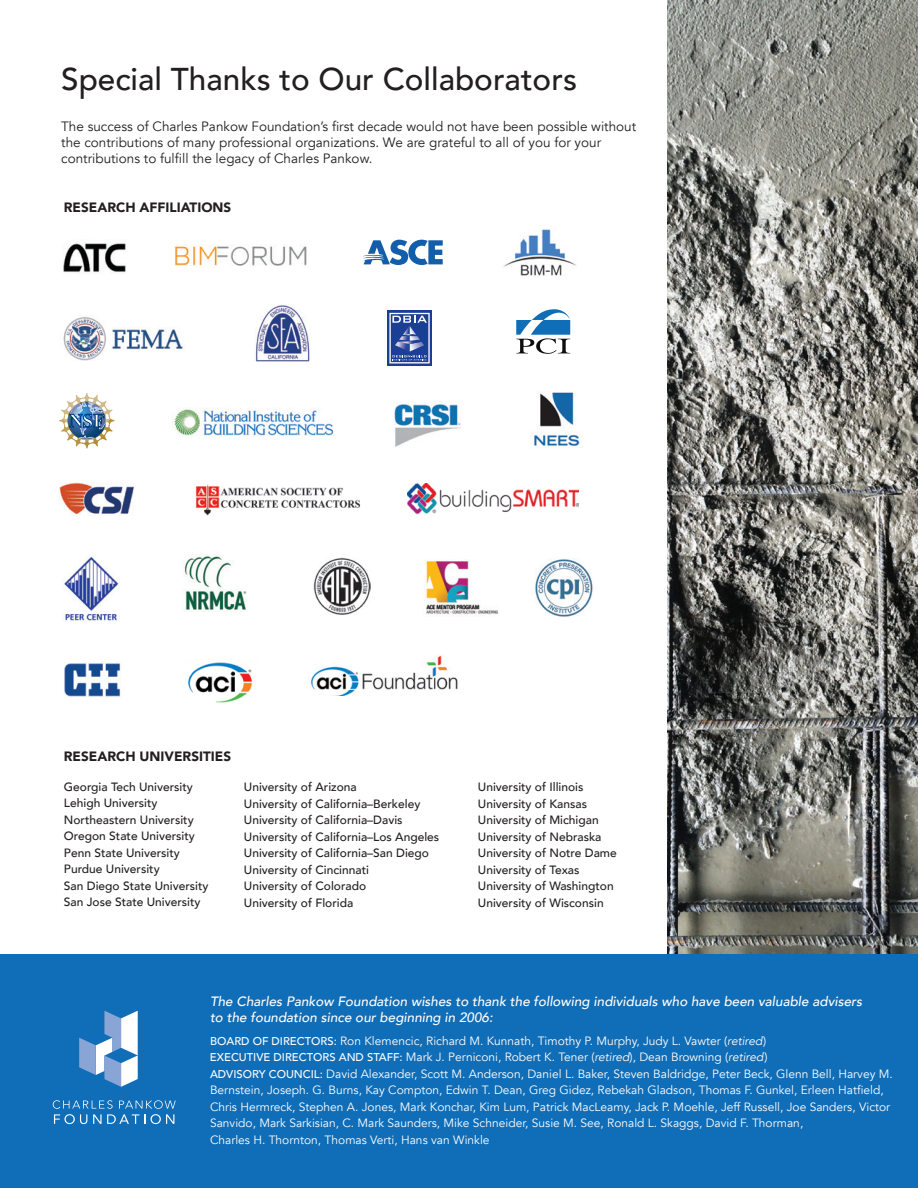
<style>
.page{position:relative;width:918px;height:1188px;background:#fff}
.page>*{position:absolute;margin:0;border:0;box-sizing:border-box;transform-origin:0 0}
.t1{font:500 31.5px "Avenir";color:#231f20}
.t2{font:13.5px/16.5px "Avenir";color:#231f20}
.t3{font:italic 500 13.5px/16.5px "Avenir";color:#fff}
.t4{font:900 13.5px "Avenir";color:#231f20}
.t5{font:12px/16.5px "Avenir";color:#fff}
.t6{font:500 12px/16.5px "Avenir";color:#231f20}
.s1{font-weight:500;font-size:11.25px}
.s2{font-style:italic}
</style>
<div class="page">
<img style="left:667px;top:0;width:251px;height:954px">
<div style="left:0;top:954px;width:918px;height:234px;background:#106db7"></div>
<img style="left:188px;top:662px;width:65px;height:41px">
<img style="left:311px;top:655px;width:147px;height:41px">
<img style="left:394px;top:404px;width:66px;height:42px">
<img style="left:63px;top:316px;width:120px;height:44px">
<svg style="left:59px;top:393px;width:55px;height:55px"></svg>
<svg style="left:68px;top:402px;width:38px;height:38px"></svg>
<img style="left:534px;top:392px;width:46px;height:54px">
<img style="left:175px;top:246px;width:132px;height:20px">
<img style="left:535px;top:559px;width:58px;height:58px">
<img style="left:184px;top:555px;width:63px;height:55px">
<img style="left:503px;top:229px;width:73px;height:47px">
<img style="left:313px;top:558px;width:58px;height:57px">
<img style="left:64px;top:663px;width:58px;height:34px">
<img style="left:63px;top:243px;width:63px;height:30px">
<img style="left:255px;top:305px;width:55px;height:57px">
<img style="left:64px;top:556px;width:55px;height:65px">
<img style="left:59px;top:483px;width:75px;height:32px">
<img style="left:174px;top:408px;width:160px;height:28px">
<img style="left:426px;top:561px;width:73px;height:54px">
<img style="left:196px;top:485px;width:165px;height:31px">
<img style="left:407px;top:484px;width:172px;height:30px">
<svg style="left:53px;top:1100px;width:123px;height:24px"></svg>
<svg style="left:79px;top:1011px;width:59px;height:76px"></svg>
<svg style="left:363px;top:240px;width:80px;height:25px"></svg>
<svg style="left:516px;top:309px;width:54px;height:45px"></svg>
<svg style="left:387px;top:310px;width:45px;height:56px"></svg>
<svg style="left:389px;top:313px;width:41px;height:50px;background:#5770af"></svg>
<h1 class="t1" style="left:61px;top:52px;width:517px">Special Thanks to Our Collaborators</h1>
<p class="t2" style="left:61px;top:118px;width:577px">The success of Charles Pankow Foundation’s first decade would not have been possible without the contributions of many professional organizations. We are grateful to all of you for your contributions to fulfill the legacy of Charles Pankow.</p>
<p class="t4" style="left:64px;top:195px;width:169px">RESEARCH AFFILIATIONS</p>
<p class="t4" style="left:64px;top:744px;width:169px">RESEARCH UNIVERSITIES</p>
<p class="t6" style="left:64px;top:777px;width:146px">Georgia Tech University<br>Lehigh University<br>Northeastern University<br>Oregon State University<br>Penn State University<br>Purdue University<br>San Diego State University<br>San Jose State University</p>
<p class="t6" style="left:244px;top:778px;width:197px">University of Arizona<br>University of California–Berkeley<br>University of California–Davis<br>University of California–Los Angeles<br>University of California–San Diego<br>University of Cincinnati<br>University of Colorado<br>University of Florida</p>
<p class="t6" style="left:478px;top:778px;width:140px">University of Illinois<br>University of Kansas<br>University of Michigan<br>University of Nebraska<br>University of Notre Dame<br>University of Texas<br>University of Washington<br>University of Wisconsin</p>
<p class="t3" style="left:210px;top:993px;width:654px">The Charles Pankow Foundation wishes to thank the following individuals who have been valuable advisers to the foundation since our beginning in 2006:</p>
<p class="t5" style="left:210px;top:1032px;width:684px"><span class="s1">BOARD OF DIRECTORS:</span> Ron Klemencic, Richard M. Kunnath, Timothy P. Murphy, Judy L. Vawter (<span class="s2">retired</span>)<br><span class="s1">EXECUTIVE DIRECTORS AND STAFF:</span> Mark J. Perniconi, Robert K. Tener (<span class="s2">retired</span>), Dean Browning (<span class="s2">retired</span>)<br><span class="s1">ADVISORY COUNCIL:</span> David Alexander, Scott M. Anderson, Daniel L. Baker, Steven Baldridge, Peter Beck, Glenn Bell, Harvey M.<br>Bernstein, Joseph. G. Burns, Kay Compton, Edwin T. Dean, Greg Gidez, Rebekah Gladson, Thomas F. Gunkel, Erleen Hatfield, Chris Hermreck, Stephen A. Jones, Mark Konchar, Kim Lum, Patrick MacLeamy, Jack P. Moehle, Jeff Russell, Joe Sanders, Victor Sanvido, Mark Sarkisian, C. Mark Saunders, Mike Schneider, Susie M. See, Ronald L. Skaggs, David F. Thorman,<br>Charles H. Thornton, Thomas Verti, Hans van Winkle</p>
</div>
